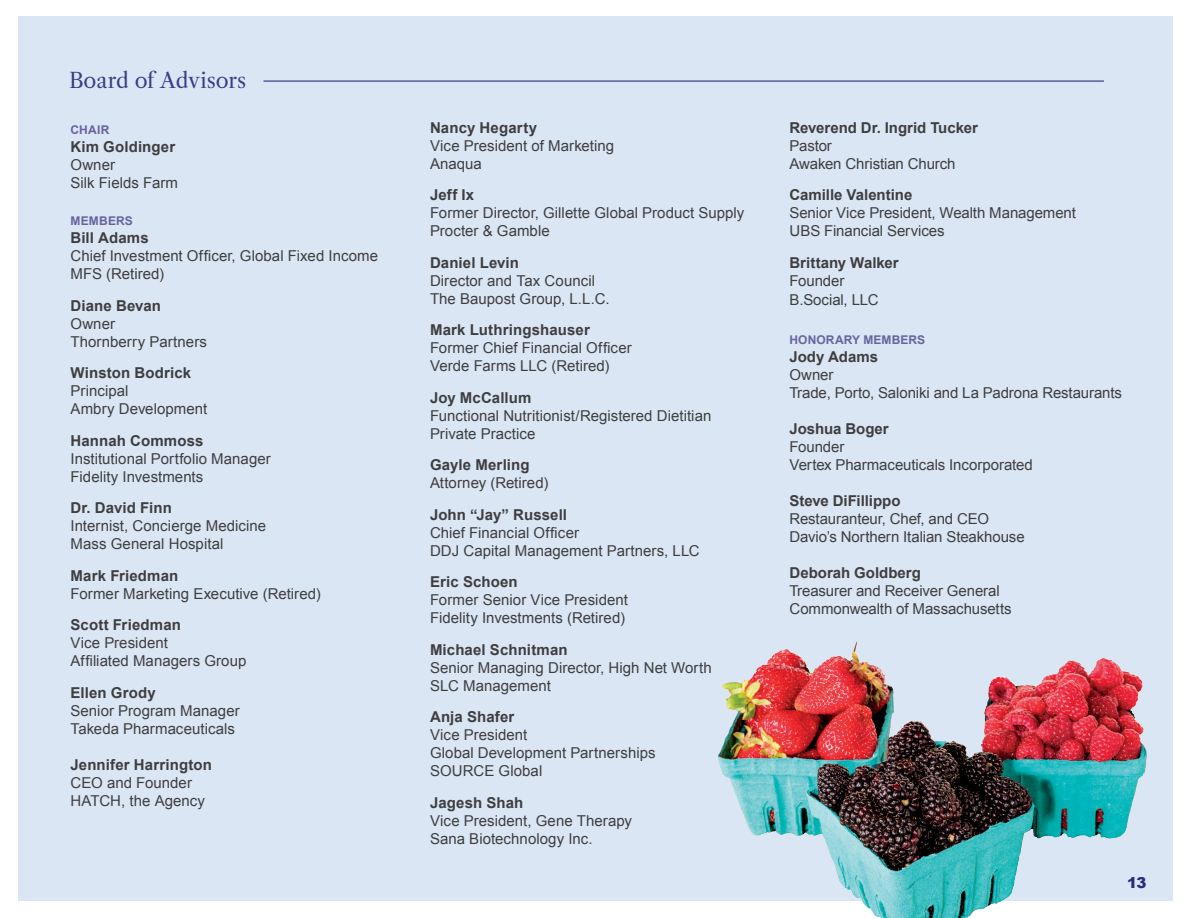
<style>
.page{position:relative;width:1188px;height:918px;background:#fff}
.page>*{position:absolute;margin:0;border:0;box-sizing:border-box;transform-origin:0 0}
.QUOTE2-Mac{font:21px "Libre Caslon Text";letter-spacing:-.005em;color:#3b3b87}
.QUOTE2-Mac-2{font:15px/18px "Arial";color:#3e3e3f}
.QUOTE2-Mac-3{font:700 15px "Arial";letter-spacing:.005em;color:#3e3e3f}
.QUOTE2-Mac-4{font:900 15px "Arial";color:#2b2c7e}
.QUOTE2-Mac-5{font:700 12px "Arial";letter-spacing:.01em;color:#67639f}
</style>
<div class="page">
<div style="left:18px;top:16px;width:1155px;height:884px;background:#dbe6f4"></div>
<hr style="left:264px;top:81px;width:840px;height:1px;background:#2b2c7e">
<img style="left:695px;top:641px;width:478px;height:277px">
<p class="QUOTE2-Mac" style="left:69px;top:68px;width:179px">Board of Advisors</p>
<p class="QUOTE2-Mac-5" style="left:70px;top:122px;width:40px">CHAIR</p>
<p class="QUOTE2-Mac-3" style="left:70px;top:137px;width:106px">Kim Goldinger</p>
<p class="QUOTE2-Mac-2" style="left:70px;top:156px;width:46px">Owner</p>
<p class="QUOTE2-Mac-2" style="left:70px;top:174px;width:109px">Silk Fields Farm</p>
<p class="QUOTE2-Mac-5" style="left:70px;top:213px;width:64px">MEMBERS</p>
<p class="QUOTE2-Mac-3" style="left:70px;top:228px;width:80px">Bill Adams</p>
<p class="QUOTE2-Mac-2" style="left:70px;top:247px;width:309px">Chief Investment Officer, Global Fixed Income</p>
<p class="QUOTE2-Mac-2" style="left:70px;top:265px;width:95px">MFS (Retired)</p>
<p class="QUOTE2-Mac-3" style="left:70px;top:296px;width:92px">Diane Bevan</p>
<p class="QUOTE2-Mac-2" style="left:70px;top:315px;width:46px">Owner</p>
<p class="QUOTE2-Mac-2" style="left:70px;top:333px;width:138px">Thornberry Partners</p>
<p class="QUOTE2-Mac-3" style="left:70px;top:363px;width:122px">Winston Bodrick</p>
<p class="QUOTE2-Mac-2" style="left:70px;top:382px;width:138px">Principal<br>Ambry Development</p>
<p class="QUOTE2-Mac-3" style="left:70px;top:431px;width:135px">Hannah Commoss</p>
<p class="QUOTE2-Mac-2" style="left:70px;top:450px;width:202px">Institutional Portfolio Manager</p>
<p class="QUOTE2-Mac-2" style="left:70px;top:468px;width:134px">Fidelity Investments</p>
<p class="QUOTE2-Mac-3" style="left:70px;top:498px;width:103px">Dr. David Finn</p>
<p class="QUOTE2-Mac-2" style="left:70px;top:517px;width:197px">Internist, Concierge Medicine</p>
<p class="QUOTE2-Mac-2" style="left:70px;top:535px;width:154px">Mass General Hospital</p>
<p class="QUOTE2-Mac-3" style="left:70px;top:566px;width:109px">Mark Friedman</p>
<p class="QUOTE2-Mac-2" style="left:70px;top:585px;width:252px">Former Marketing Executive (Retired)</p>
<p class="QUOTE2-Mac-3" style="left:70px;top:615px;width:112px">Scott Friedman</p>
<p class="QUOTE2-Mac-2" style="left:70px;top:634px;width:99px">Vice President</p>
<p class="QUOTE2-Mac-2" style="left:70px;top:652px;width:177px">Affiliated Managers Group</p>
<p class="QUOTE2-Mac-3" style="left:70px;top:683px;width:87px">Ellen Grody</p>
<p class="QUOTE2-Mac-2" style="left:70px;top:702px;width:171px">Senior Program Manager</p>
<p class="QUOTE2-Mac-2" style="left:70px;top:720px;width:166px">Takeda Pharmaceuticals</p>
<p class="QUOTE2-Mac-3" style="left:70px;top:755px;width:143px">Jennifer Harrington</p>
<p class="QUOTE2-Mac-2" style="left:70px;top:774px;width:123px">CEO and Founder</p>
<p class="QUOTE2-Mac-2" style="left:70px;top:792px;width:136px">HATCH, the Agency</p>
<p class="QUOTE2-Mac-3" style="left:430px;top:117px;width:109px">Nancy Hegarty</p>
<p class="QUOTE2-Mac-2" style="left:430px;top:136px;width:186px">Vice President of Marketing</p>
<p class="QUOTE2-Mac-2" style="left:430px;top:154px;width:53px">Anaqua</p>
<p class="QUOTE2-Mac-3" style="left:430px;top:185px;width:46px">Jeff Ix</p>
<p class="QUOTE2-Mac-2" style="left:430px;top:204px;width:316px">Former Director, Gillette Global Product Supply<br>Procter &amp; Gamble</p>
<p class="QUOTE2-Mac-3" style="left:430px;top:252px;width:91px">Daniel Levin</p>
<p class="QUOTE2-Mac-2" style="left:430px;top:271px;width:167px">Director and Tax Council</p>
<p class="QUOTE2-Mac-2" style="left:430px;top:289px;width:181px">The Baupost Group, L.L.C.</p>
<p class="QUOTE2-Mac-3" style="left:430px;top:320px;width:161px">Mark Luthringshauser</p>
<p class="QUOTE2-Mac-2" style="left:430px;top:339px;width:203px">Former Chief Financial Officer</p>
<p class="QUOTE2-Mac-2" style="left:430px;top:357px;width:181px">Verde Farms LLC (Retired)</p>
<p class="QUOTE2-Mac-3" style="left:430px;top:387px;width:103px">Joy McCallum</p>
<p class="QUOTE2-Mac-2" style="left:430px;top:406px;width:283px">Functional Nutritionist/Registered Dietitian</p>
<p class="QUOTE2-Mac-2" style="left:430px;top:424px;width:107px">Private Practice</p>
<p class="QUOTE2-Mac-3" style="left:430px;top:455px;width:101px">Gayle Merling</p>
<p class="QUOTE2-Mac-2" style="left:430px;top:474px;width:120px">Attorney (Retired)</p>
<p class="QUOTE2-Mac-3" style="left:430px;top:504px;width:139px">John “Jay” Russell</p>
<p class="QUOTE2-Mac-2" style="left:430px;top:523px;width:151px">Chief Financial Officer</p>
<p class="QUOTE2-Mac-2" style="left:430px;top:541px;width:271px">DDJ Capital Management Partners, LLC</p>
<p class="QUOTE2-Mac-3" style="left:430px;top:572px;width:89px">Eric Schoen</p>
<p class="QUOTE2-Mac-2" style="left:430px;top:591px;width:199px">Former Senior Vice President</p>
<p class="QUOTE2-Mac-2" style="left:430px;top:609px;width:197px">Fidelity Investments (Retired)</p>
<p class="QUOTE2-Mac-3" style="left:430px;top:639px;width:139px">Michael Schnitman</p>
<p class="QUOTE2-Mac-2" style="left:430px;top:658px;width:283px">Senior Managing Director, High Net Worth</p>
<p class="QUOTE2-Mac-2" style="left:430px;top:676px;width:123px">SLC Management</p>
<p class="QUOTE2-Mac-3" style="left:430px;top:707px;width:86px">Anja Shafer</p>
<p class="QUOTE2-Mac-2" style="left:430px;top:726px;width:99px">Vice President</p>
<p class="QUOTE2-Mac-2" style="left:430px;top:744px;width:227px">Global Development Partnerships</p>
<p class="QUOTE2-Mac-2" style="left:430px;top:762px;width:114px">SOURCE Global</p>
<p class="QUOTE2-Mac-3" style="left:430px;top:792px;width:95px">Jagesh Shah</p>
<p class="QUOTE2-Mac-2" style="left:430px;top:811px;width:203px">Vice President, Gene Therapy</p>
<p class="QUOTE2-Mac-2" style="left:430px;top:829px;width:164px">Sana Biotechnology Inc.</p>
<p class="QUOTE2-Mac-3" style="left:790px;top:117px;width:190px">Reverend Dr. Ingrid Tucker</p>
<p class="QUOTE2-Mac-2" style="left:790px;top:136px;width:44px">Pastor</p>
<p class="QUOTE2-Mac-2" style="left:790px;top:154px;width:168px">Awaken Christian Church</p>
<p class="QUOTE2-Mac-3" style="left:790px;top:185px;width:124px">Camille Valentine</p>
<p class="QUOTE2-Mac-2" style="left:790px;top:204px;width:288px">Senior Vice President, Wealth Management</p>
<p class="QUOTE2-Mac-2" style="left:790px;top:222px;width:157px">UBS Financial Services</p>
<p class="QUOTE2-Mac-3" style="left:790px;top:252px;width:111px">Brittany Walker</p>
<p class="QUOTE2-Mac-2" style="left:790px;top:271px;width:56px">Founder</p>
<p class="QUOTE2-Mac-2" style="left:790px;top:291px;width:91px">B.Social, LLC</p>
<p class="QUOTE2-Mac-5" style="left:790px;top:332px;width:137px">HONORARY MEMBERS</p>
<p class="QUOTE2-Mac-3" style="left:790px;top:347px;width:90px">Jody Adams</p>
<p class="QUOTE2-Mac-2" style="left:790px;top:366px;width:45px">Owner</p>
<p class="QUOTE2-Mac-2" style="left:790px;top:384px;width:334px">Trade, Porto, Saloniki and La Padrona Restaurants</p>
<p class="QUOTE2-Mac-3" style="left:790px;top:419px;width:101px">Joshua Boger</p>
<p class="QUOTE2-Mac-2" style="left:790px;top:438px;width:56px">Founder</p>
<p class="QUOTE2-Mac-2" style="left:790px;top:456px;width:245px">Vertex Pharmaceuticals Incorporated</p>
<p class="QUOTE2-Mac-3" style="left:790px;top:491px;width:113px">Steve DiFillippo</p>
<p class="QUOTE2-Mac-2" style="left:790px;top:510px;width:201px">Restauranteur, Chef, and CEO</p>
<p class="QUOTE2-Mac-2" style="left:790px;top:528px;width:237px">Davio’s Northern Italian Steakhouse</p>
<p class="QUOTE2-Mac-3" style="left:790px;top:563px;width:133px">Deborah Goldberg</p>
<p class="QUOTE2-Mac-2" style="left:790px;top:582px;width:212px">Treasurer and Receiver General</p>
<p class="QUOTE2-Mac-2" style="left:790px;top:600px;width:224px">Commonwealth of Massachusetts</p>
<p class="QUOTE2-Mac-4" style="left:1127px;top:871px;width:21px">13</p>
</div>
